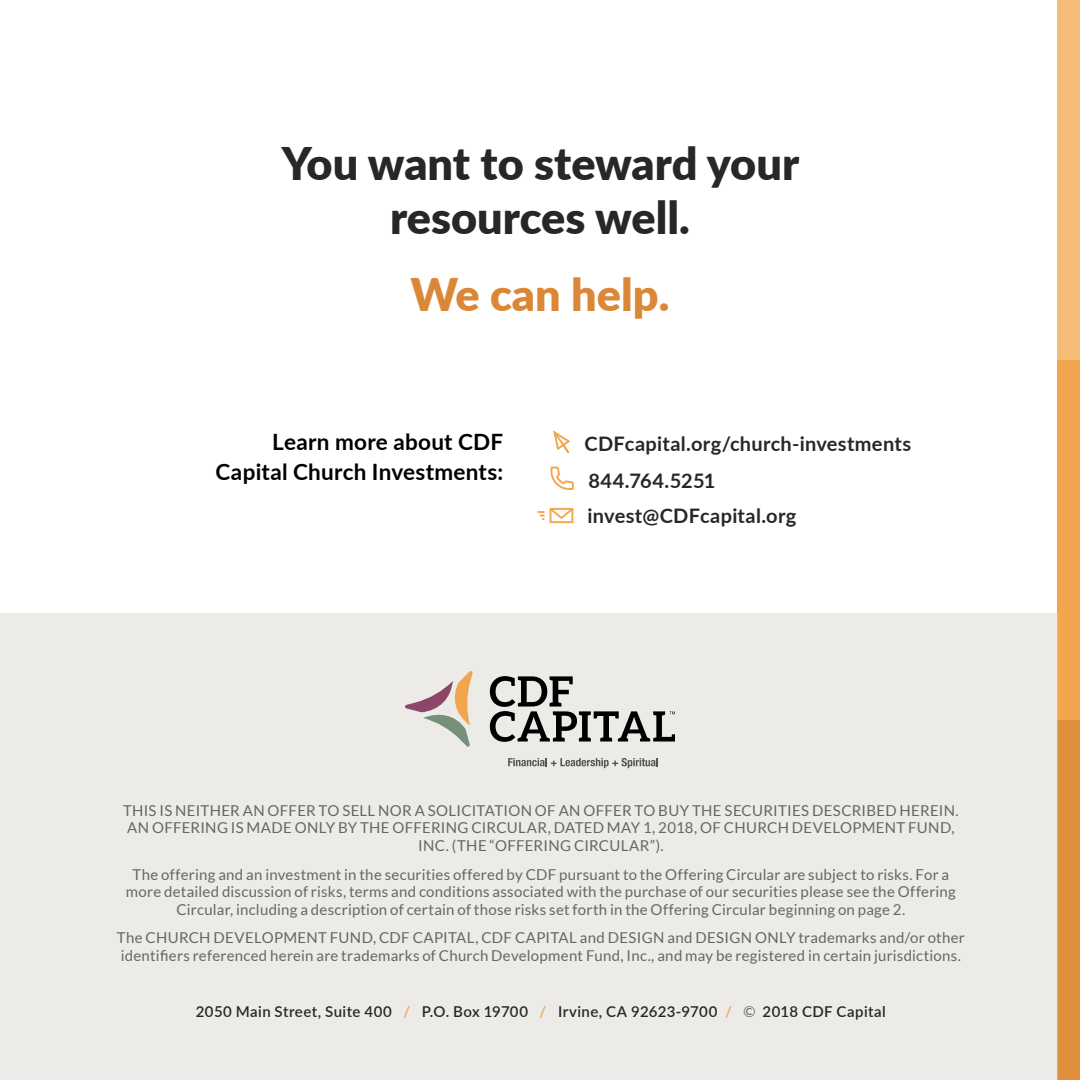
<style>
.page{position:relative;width:1080px;height:1080px;background:#fff}
.page>*{position:absolute;margin:0;border:0;box-sizing:border-box;transform-origin:0 0}
.t1{font:900 45px/54px "Lato";color:#282725;text-align:center}
.t2{font:900 45px "Lato";color:#da8837}
.t3{font:700 22.5px/30px "Lato";letter-spacing:.01em;color:#000;text-align:right}
.t4{font:700 20px/37px "Lato";letter-spacing:.015em;color:#282725}
.t5{font:15px/17.5px "Lato";letter-spacing:.015em;color:#676663;text-align:center}
.t6{font:600 15px "Lato";letter-spacing:.03em;color:#282725}
.s1{color:#f1a54c}
.s2{font-weight:400;color:#676663}
</style>
<div class="page">
<div style="left:0;top:614px;width:1058px;height:466px;background:#ecebe8"></div>
<svg style="left:553px;top:430px;width:18px;height:24px"></svg>
<svg style="left:550px;top:466px;width:24px;height:24px"></svg>
<svg style="left:537px;top:508px;width:37px;height:16px"></svg>
<div style="left:1058px;top:0;width:22px;height:360px;background:#f5bc78"></div>
<div style="left:1058px;top:360px;width:22px;height:360px;background:#f1a54c"></div>
<div style="left:1058px;top:720px;width:22px;height:360px;background:#e0903d"></div>
<svg style="left:405px;top:671px;width:68px;height:76px"></svg>
<svg style="left:508px;top:758px;width:150px;height:10px"></svg>
<svg style="left:490px;top:676px;width:185px;height:66px"></svg>
<h1 class="t1" style="left:282px;top:135px;width:519px">You want to steward your resources well.</h1>
<h1 class="t2" style="left:410px;top:261px;width:261px">We can help.</h1>
<h2 class="t3" style="left:215px;top:426px;width:289px">Learn more about CDF<br>Capital Church Investments:</h2>
<h3 class="t4" style="left:585px;top:425px;width:328px">CDFcapital.org/church-investments<br>844.764.5251</h3>
<h3 class="t4" style="left:588px;top:496px;width:210px">invest@CDFcapital.org</h3>
<p class="t5" style="left:123px;top:802px;width:837px">THIS IS NEITHER AN OFFER TO SELL NOR A SOLICITATION OF AN OFFER TO BUY THE SECURITIES DESCRIBED HEREIN.<br>AN OFFERING IS MADE ONLY BY THE OFFERING CIRCULAR, DATED MAY 1, 2018, OF CHURCH DEVELOPMENT FUND,<br>INC. (THE “OFFERING CIRCULAR”).</p>
<p class="t5" style="left:126px;top:865px;width:832px">The offering and an investment in the securities offered by CDF pursuant to the Offering Circular are subject to risks. For a more detailed discussion of risks, terms and conditions associated with the purchase of our securities please see the Offering<br>Circular, including a description of certain of those risks set forth in the Offering Circular beginning on page 2.</p>
<p class="t5" style="left:117px;top:929px;width:850px;text-align:left">The CHURCH DEVELOPMENT FUND, CDF CAPITAL, CDF CAPITAL and DESIGN and DESIGN ONLY trademarks and/or other identifiers referenced herein are trademarks of Church Development Fund, Inc., and may be registered in certain jurisdictions.</p>
<p class="t6" style="left:196px;top:1000px;width:692px">2050 Main Street, Suite 400 <span class="s1">/</span> P.O. Box 19700 <span class="s1">/</span> Irvine, CA 92623-9700 <span class="s1">/</span> <span class="s2">©</span> 2018 CDF Capital</p>
</div>
